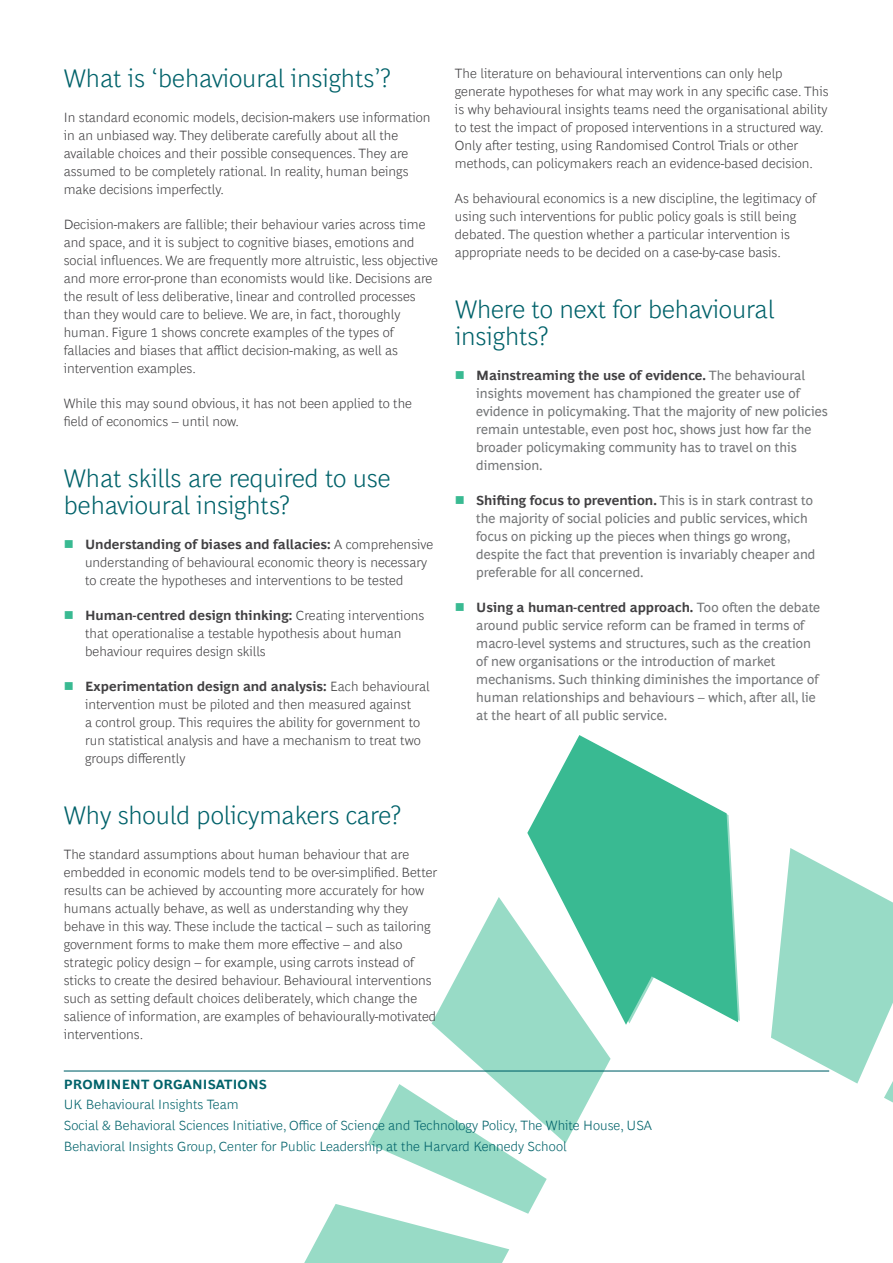
<style>
.page{position:relative;width:893px;height:1263px;background:#fff}
.page>*{position:absolute;margin:0;border:0;box-sizing:border-box;transform-origin:0 0}
.t1{font:300 25.5px/27px "Henderson BCG Sans";letter-spacing:-.005em;color:#00626a}
.t2{font:300 13.5px/18px "Henderson BCG Sans";color:#414042}
.t3{font:13.5px/18px "Henderson BCG Sans";color:#727476}
.t4{font:300 13.5px/20.7px "Henderson BCG Sans";color:#00626a}
.t5{font:700 13.5px "Henderson BCG Sans";letter-spacing:.01em;color:#00626a}
.s1{font-weight:700}
.s2{font-weight:700;color:#414042}
</style>
<div class="page">
<svg style="left:771px;top:848px;width:122px;height:255px"></svg>
<svg style="left:282px;top:897px;width:329px;height:366px"></svg>
<svg style="left:527px;top:735px;width:211px;height:290px;fill:#39ba92"></svg>
<hr style="left:64px;top:1070px;width:765px;height:1px;background:#00626a">
<h1 class="t1" style="left:64px;top:62px;width:328px">What is ‘behavioural insights’?</h1>
<p class="t2" style="left:64px;top:107px;width:368px">In standard economic models, decision-makers use information in an unbiased way. They deliberate carefully about all the available choices and their possible consequences. They are assumed to be completely rational. In reality, human beings make decisions imperfectly.</p>
<p class="t2" style="left:64px;top:214px;width:376px">Decision-makers are fallible; their behaviour varies across time and space, and it is subject to cognitive biases, emotions and social influences. We are frequently more altruistic, less objective and more error-prone than economists would like. Decisions are the result of less deliberative, linear and controlled processes than they would care to believe. We are, in fact, thoroughly human. Figure 1 shows concrete examples of the types of fallacies and biases that afflict decision-making, as well as intervention examples.</p>
<p class="t2" style="left:64px;top:393px;width:350px">While this may sound obvious, it has not been applied to the field of economics – until now.</p>
<h1 class="t1" style="left:64px;top:463px;width:328px">What skills are required to use behavioural insights?</h1>
<p class="t2" style="left:85px;top:534px;width:350px"><span class="s1">Understanding of biases and fallacies:</span> A comprehensive understanding of behavioural economic theory is necessary to create the hypotheses and interventions to be tested</p>
<p class="t2" style="left:85px;top:605px;width:341px"><span class="s1">Human-centred design thinking:</span> Creating interventions that operationalise a testable hypothesis about human behaviour requires design skills</p>
<p class="t2" style="left:85px;top:676px;width:346px"><span class="s1">Experimentation design and analysis:</span> Each behavioural intervention must be piloted and then measured against<br>a control group. This requires the ability for government to run statistical analysis and have a mechanism to treat two groups differently</p>
<h1 class="t1" style="left:64px;top:800px;width:339px">Why should policymakers care?</h1>
<p class="t2" style="left:64px;top:844px;width:375px">The standard assumptions about human behaviour that are embedded in economic models tend to be over-simplified. Better results can be achieved by accounting more accurately for how humans actually behave, as well as understanding why they behave in this way. These include the tactical – such as tailoring government forms to make them more effective – and also strategic policy design – for example, using carrots instead of sticks to create the desired behaviour. Behavioural interventions such as setting default choices deliberately, which change the salience of information, are examples of behaviourally-motivated interventions.</p>
<p class="t2" style="left:455px;top:63px;width:375px">The literature on behavioural interventions can only help generate hypotheses for what may work in any specific case. This is why behavioural insights teams need the organisational ability to test the impact of proposed interventions in a structured way.<br>Only after testing, using Randomised Control Trials or other methods, can policymakers reach an evidence-based decision.</p>
<p class="t2" style="left:455px;top:188px;width:363px">As behavioural economics is a new discipline, the legitimacy of using such interventions for public policy goals is still being debated. The question whether a particular intervention is appropriate needs to be decided on a case-by-case basis.</p>
<h1 class="t1" style="left:455px;top:294px;width:321px">Where to next for behavioural insights?</h1>
<p class="t3" style="left:476px;top:365px;width:353px"><span class="s2">Mainstreaming the use of evidence.</span> The behavioural insights movement has championed the greater use of evidence in policymaking. That the majority of new policies remain untestable, even post hoc, shows just how far the broader policymaking community has to travel on this dimension.</p>
<p class="t3" style="left:476px;top:490px;width:341px"><span class="s2">Shifting focus to prevention.</span> This is in stark contrast to the majority of social policies and public services, which focus on picking up the pieces when things go wrong, despite the fact that prevention is invariably cheaper and preferable for all concerned.</p>
<p class="t3" style="left:476px;top:597px;width:345px"><span class="s2">Using a human-centred approach.</span> Too often the debate around public service reform can be framed in terms of macro-level systems and structures, such as the creation of new organisations or the introduction of market mechanisms. Such thinking diminishes the importance of human relationships and behaviours – which, after all, lie at the heart of all public service.</p>
<p class="t5" style="left:64px;top:1074px;width:204px">PROMINENT ORGANISATIONS</p>
<p class="t4" style="left:64px;top:1093px;width:590px">UK Behavioural Insights Team<br>Social &amp; Behavioral Sciences Initiative, Office of Science and Technology Policy, The White House, USA<br>Behavioral Insights Group, Center for Public Leadership at the Harvard Kennedy School</p>
</div>
